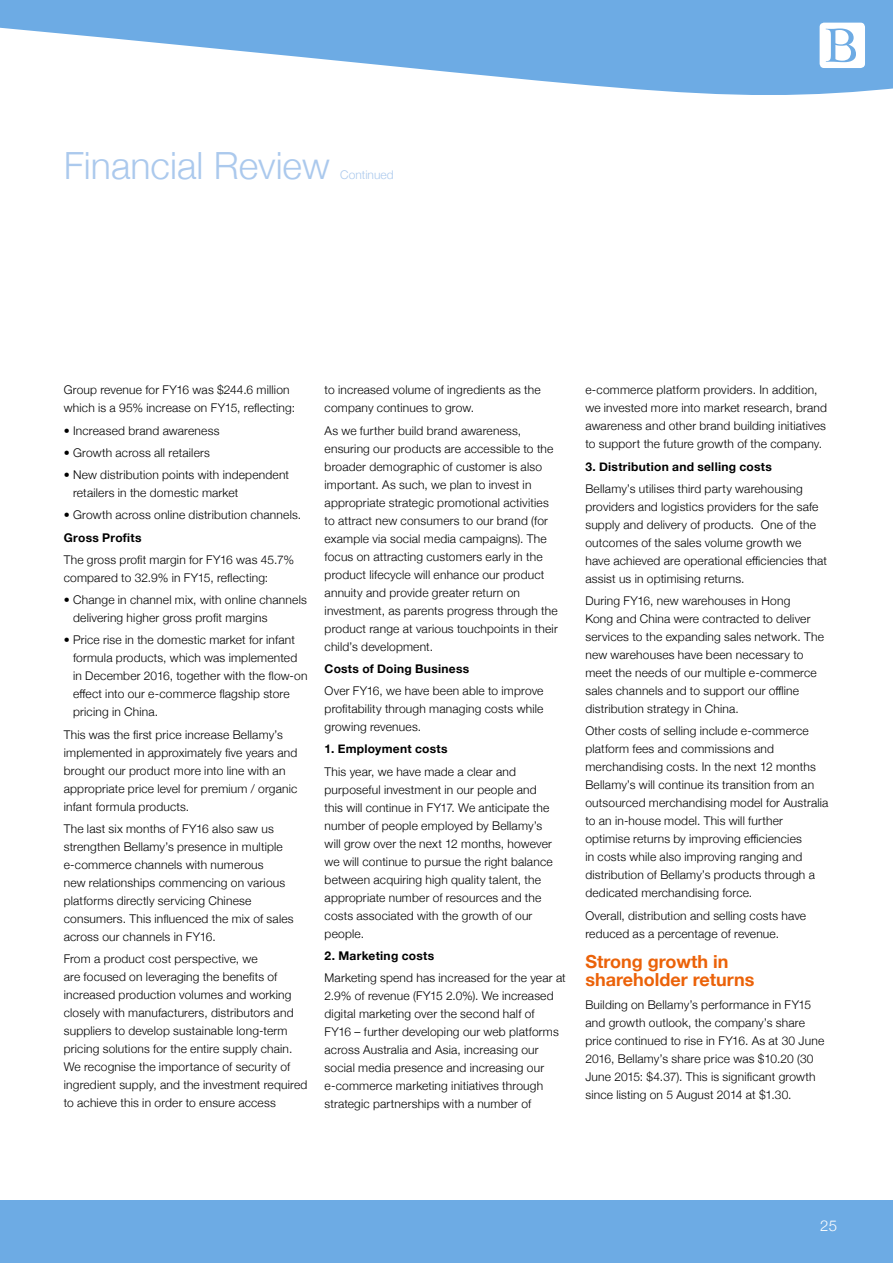
<style>
.page{position:relative;width:893px;height:1263px;background:#fff}
.page>*{position:absolute;margin:0;border:0;box-sizing:border-box;transform-origin:0 0}
.t1{font:300 37.5px "Helvetica Neue";color:#abc9ed}
.t2{font:700 18px/18px "Helvetica Neue";color:#eb6209}
.t3{font:300 15px "Helvetica Neue";color:#fff}
.t4{font:300 12px/18px "Helvetica Neue";letter-spacing:.015em;color:#000}
.t5{font:700 12px "Helvetica Neue";letter-spacing:.025em;color:#000}
.t6{font:300 12px "Helvetica Neue";color:#abc9ed}
</style>
<div class="page">
<div style="left:0;top:1200px;width:893px;height:63px;background:#6dabe4"></div>
<svg style="left:0;top:0;width:893px;height:95px;fill:#6dabe4"></svg>
<div style="left:820px;top:23px;width:45px;height:45px;background:#fff;border-radius:4px"></div>
<svg style="left:826px;top:28px;width:30px;height:34px"></svg>
<h1 class="t1" style="left:64px;top:135px;width:268px">Financial Review</h1>
<p class="t6" style="left:340px;top:165px;width:55px">Continued</p>
<p class="t4" style="left:64px;top:380px;width:233px">Group revenue for FY16 was $244.6 million which is a 95% increase on FY15, reflecting:</p>
<p class="t4" style="left:64px;top:421px;width:157px">• Increased brand awareness</p>
<p class="t4" style="left:64px;top:443px;width:148px">• Growth across all retailers</p>
<p class="t4" style="left:73px;top:465px;width:217px;text-indent:-9px">• New distribution points with independent retailers in the domestic market</p>
<p class="t4" style="left:64px;top:505px;width:239px">• Growth across online distribution channels.</p>
<p class="t5" style="left:64px;top:528px;width:79px">Gross Profits</p>
<p class="t4" style="left:64px;top:550px;width:232px">The gross profit margin for FY16 was 45.7% compared to 32.9% in FY15, reflecting:</p>
<p class="t4" style="left:73px;top:590px;width:235px;text-indent:-9px">• Change in channel mix, with online channels delivering higher gross profit margins</p>
<p class="t4" style="left:73px;top:630px;width:236px;text-indent:-9px">• Price rise in the domestic market for infant formula products, which was implemented in December 2016, together with the flow-on effect into our e-commerce flagship store pricing in China.</p>
<p class="t4" style="left:64px;top:725px;width:235px">This was the first price increase Bellamy’s implemented in approximately five years and brought our product more into line with an appropriate price level for premium / organic infant formula products.</p>
<p class="t4" style="left:64px;top:819px;width:231px">The last six months of FY16 also saw us strengthen Bellamy’s presence in multiple e-commerce channels with numerous<br>new relationships commencing on various platforms directly servicing Chinese consumers. This influenced the mix of sales across our channels in FY16.</p>
<p class="t4" style="left:64px;top:949px;width:245px">From a product cost perspective, we<br>are focused on leveraging the benefits of increased production volumes and working closely with manufacturers, distributors and suppliers to develop sustainable long-term pricing solutions for the entire supply chain.<br>We recognise the importance of security of ingredient supply, and the investment required to achieve this in order to ensure access</p>
<p class="t4" style="left:325px;top:380px;width:218px">to increased volume of ingredients as the company continues to grow.</p>
<p class="t4" style="left:325px;top:421px;width:235px">As we further build brand awareness, ensuring our products are accessible to the broader demographic of customer is also important. As such, we plan to invest in appropriate strategic promotional activities to attract new consumers to our brand (for example via social media campaigns). The focus on attracting customers early in the product lifecycle will enhance our product annuity and provide greater return on investment, as parents progress through the product range at various touchpoints in their child’s development.</p>
<p class="t5" style="left:325px;top:659px;width:146px">Costs of Doing Business</p>
<p class="t4" style="left:325px;top:681px;width:220px;text-align:justify">Over FY16, we have been able to improve profitability through managing costs while growing revenues.</p>
<p class="t5" style="left:325px;top:740px;width:124px">1. Employment costs</p>
<p class="t4" style="left:325px;top:762px;width:230px">This year, we have made a clear and purposeful investment in our people and this will continue in FY17. We anticipate the number of people employed by Bellamy’s will grow over the next 12 months, however we will continue to pursue the right balance between acquiring high quality talent, the appropriate number of resources and the costs associated with the growth of our people.</p>
<p class="t5" style="left:325px;top:946px;width:111px">2. Marketing costs</p>
<p class="t4" style="left:325px;top:968px;width:243px">Marketing spend has increased for the year at 2.9% of revenue (FY15 2.0%). We increased digital marketing over the second half of<br>FY16 – further developing our web platforms across Australia and Asia, increasing our social media presence and increasing our e-commerce marketing initiatives through strategic partnerships with a number of</p>
<p class="t4" style="left:585px;top:380px;width:243px">e-commerce platform providers. In addition, we invested more into market research, brand awareness and other brand building initiatives to support the future growth of the company.</p>
<p class="t5" style="left:585px;top:457px;width:188px">3. Distribution and selling costs</p>
<p class="t4" style="left:585px;top:479px;width:243px">Bellamy’s utilises third party warehousing providers and logistics providers for the safe supply and delivery of products. One of the outcomes of the sales volume growth we have achieved are operational efficiencies that assist us in optimising returns.</p>
<p class="t4" style="left:585px;top:591px;width:240px">During FY16, new warehouses in Hong<br>Kong and China were contracted to deliver services to the expanding sales network. The new warehouses have been necessary to meet the needs of our multiple e-commerce sales channels and to support our offline distribution strategy in China.</p>
<p class="t4" style="left:585px;top:721px;width:245px">Other costs of selling include e-commerce platform fees and commissions and merchandising costs. In the next 12 months Bellamy’s will continue its transition from an outsourced merchandising model for Australia to an in-house model. This will further optimise returns by improving efficiencies<br>in costs while also improving ranging and distribution of Bellamy’s products through a dedicated merchandising force.</p>
<p class="t4" style="left:585px;top:906px;width:222px">Overall, distribution and selling costs have reduced as a percentage of revenue.</p>
<h2 class="t2" style="left:585px;top:953px;width:171px">Strong growth in shareholder returns</h2>
<p class="t4" style="left:585px;top:995px;width:240px">Building on Bellamy’s performance in FY15 and growth outlook, the company’s share price continued to rise in FY16. As at 30 June 2016, Bellamy’s share price was $10.20 (30<br>June 2015: $4.37). This is significant growth since listing on 5 August 2014 at $1.30.</p>
<p class="t3" style="left:820px;top:1213px;width:19px">25</p>
</div>
